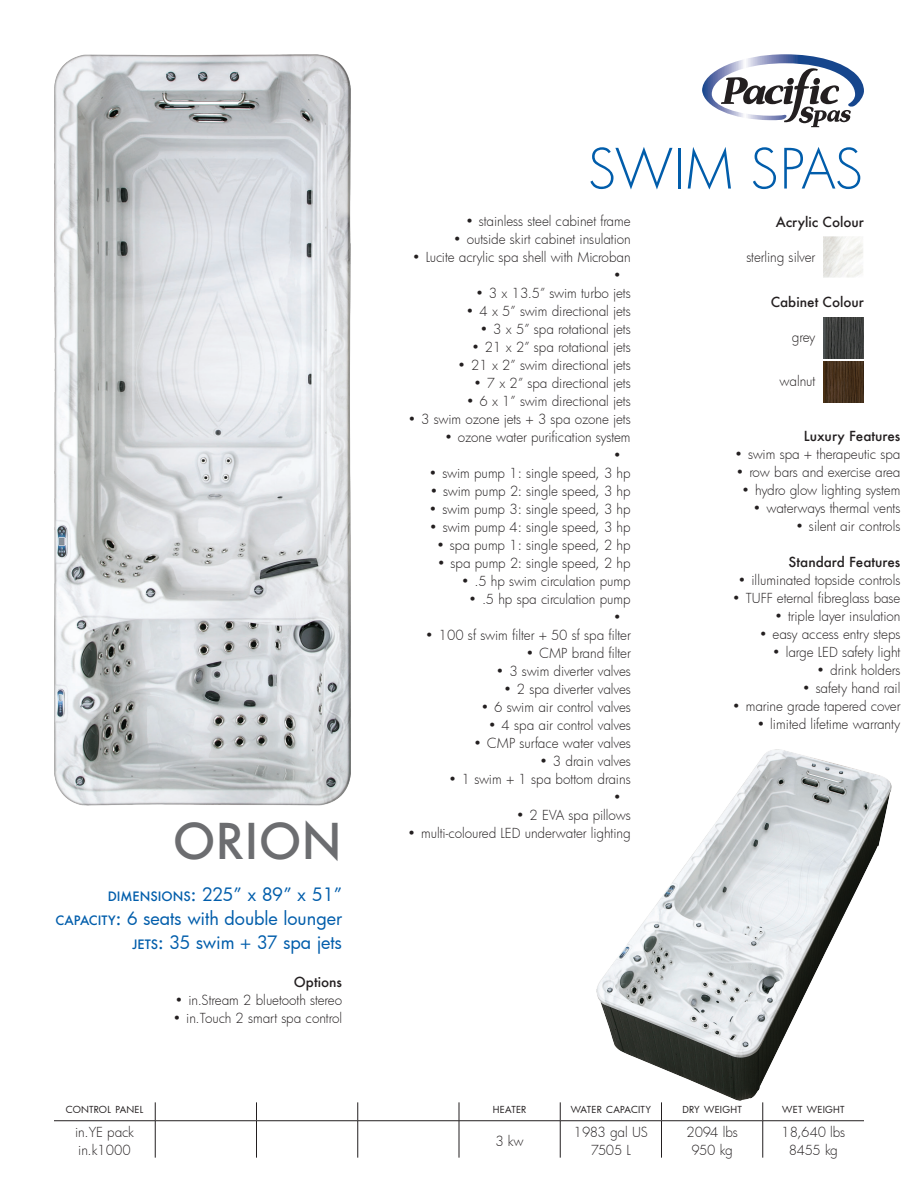
<style>
.page{position:relative;width:918px;height:1188px;background:#fff}
.page>*{position:absolute;margin:0;border:0;box-sizing:border-box;transform-origin:0 0}
.t1{font:300 54px "Futura";letter-spacing:-.01em;color:#015dab}
.t2{font:500 48px "Futura";color:#6c6d70}
.t3{font:18px/24px "Futura";color:#015dab;text-align:right}
.t4{font:300 13.5px/18px "Futura";letter-spacing:-.005em;color:#231f20}
.t5{font:500 13.5px "Futura";color:#231f20}
.t6{font:300 13.5px/18px "Futura";letter-spacing:-.025em;color:#231f20;text-align:center}
.t7{font:9.45px "Futura";letter-spacing:.02em;color:#231f20}
.s1{font-weight:500;font-size:12.6px}
.s2{font-weight:500}
</style>
<div class="page">
<svg style="left:702px;top:54px;width:162px;height:73px"></svg>
<img style="left:596px;top:749px;width:296px;height:351px">
<img style="left:54px;top:55px;width:297px;height:750px">
<img style="left:824px;top:362px;width:40px;height:40px">
<img style="left:824px;top:318px;width:40px;height:40px">
<img style="left:824px;top:237px;width:39px;height:40px">
<svg style="left:155px;top:1102px;width:1px;height:18px"></svg>
<svg style="left:357px;top:1102px;width:1px;height:18px"></svg>
<hr style="left:155px;top:1120px;width:101px;height:1px;background:#231f20">
<hr style="left:155px;top:1121px;width:1px;height:37px;background:#231f20">
<hr style="left:256px;top:1120px;width:102px;height:1px;background:#231f20">
<hr style="left:357px;top:1121px;width:1px;height:37px;background:#231f20">
<svg style="left:256px;top:1102px;width:1px;height:19px"></svg>
<svg style="left:459px;top:1102px;width:1px;height:18px"></svg>
<svg style="left:560px;top:1102px;width:1px;height:18px"></svg>
<svg style="left:661px;top:1102px;width:1px;height:18px"></svg>
<svg style="left:762px;top:1102px;width:1px;height:18px"></svg>
<hr style="left:54px;top:1120px;width:101px;height:1px;background:#231f20">
<hr style="left:256px;top:1121px;width:1px;height:37px;background:#231f20">
<hr style="left:358px;top:1120px;width:101px;height:1px;background:#231f20">
<hr style="left:459px;top:1120px;width:101px;height:1px;background:#231f20">
<hr style="left:459px;top:1121px;width:1px;height:37px;background:#231f20">
<hr style="left:560px;top:1120px;width:102px;height:1px;background:#231f20">
<hr style="left:560px;top:1121px;width:1px;height:37px;background:#231f20">
<hr style="left:662px;top:1120px;width:101px;height:1px;background:#231f20">
<hr style="left:661px;top:1121px;width:1px;height:37px;background:#231f20">
<hr style="left:763px;top:1120px;width:101px;height:1px;background:#231f20">
<hr style="left:762px;top:1121px;width:1px;height:37px;background:#231f20">
<h2 class="t2" style="left:173px;top:808px;width:171px">ORION</h2>
<h3 class="t3" style="left:56px;top:882px;width:288px"><span class="s1">DIMENSIONS</span><span class="s2">:</span> 225” x 89” x 51”<br><span class="s1">CAPACITY</span><span class="s2">:</span> 6 seats with double lounger<br><span class="s1">JETS</span><span class="s2">:</span> 35 swim + 37 spa jets</h3>
<p class="t5" style="left:294px;top:973px;width:50px">Options</p>
<p class="t4" style="left:175px;top:991px;width:169px">• in.Stream 2 bluetooth stereo</p>
<p class="t4" style="left:173px;top:1009px;width:171px">• in.Touch 2 smart spa control</p>
<h1 class="t1" style="left:588px;top:132px;width:278px">SWIM SPAS</h1>
<p class="t4" style="left:465px;top:212px;width:167px">• stainless steel cabinet frame</p>
<p class="t4" style="left:453px;top:230px;width:179px">• outside skirt cabinet insulation</p>
<p class="t4" style="left:613px;top:248px;width:19px;text-indent:-201px">• Lucite acrylic spa shell with Microban •</p>
<p class="t4" style="left:475px;top:284px;width:157px">• 3 x 13.5” swim turbo jets</p>
<p class="t4" style="left:466px;top:302px;width:166px">• 4 x 5” swim directional jets</p>
<p class="t4" style="left:480px;top:320px;width:152px">• 3 x 5” spa rotational jets</p>
<p class="t4" style="left:471px;top:338px;width:161px">• 21 x 2” spa rotational jets</p>
<p class="t4" style="left:458px;top:356px;width:175px">• 21 x 2” swim directional jets</p>
<p class="t4" style="left:473px;top:374px;width:159px">• 7 x 2” spa directional jets</p>
<p class="t4" style="left:466px;top:392px;width:166px">• 6 x 1” swim directional jets</p>
<p class="t4" style="left:408px;top:410px;width:225px">• 3 swim ozone jets + 3 spa ozone jets</p>
<p class="t4" style="left:613px;top:428px;width:19px;text-indent:-169px">• ozone water purification system •</p>
<p class="t4" style="left:429px;top:464px;width:203px">• swim pump 1: single speed, 3 hp</p>
<p class="t4" style="left:430px;top:482px;width:203px">• swim pump 2: single speed, 3 hp</p>
<p class="t4" style="left:429px;top:500px;width:203px">• swim pump 3: single speed, 3 hp</p>
<p class="t4" style="left:429px;top:518px;width:203px">• swim pump 4: single speed, 3 hp</p>
<p class="t4" style="left:436px;top:536px;width:196px">• spa pump 1: single speed, 2 hp</p>
<p class="t4" style="left:437px;top:554px;width:195px">• spa pump 2: single speed, 2 hp</p>
<p class="t4" style="left:461px;top:572px;width:171px">• .5 hp swim circulation pump</p>
<p class="t4" style="left:613px;top:590px;width:19px;text-indent:-145px">• .5 hp spa circulation pump •</p>
<p class="t4" style="left:425px;top:626px;width:207px">• 100 sf swim filter + 50 sf spa filter</p>
<p class="t4" style="left:526px;top:644px;width:107px">• CMP brand filter</p>
<p class="t4" style="left:496px;top:662px;width:136px">• 3 swim diverter valves</p>
<p class="t4" style="left:503px;top:680px;width:129px">• 2 spa diverter valves</p>
<p class="t4" style="left:481px;top:698px;width:152px">• 6 swim air control valves</p>
<p class="t4" style="left:488px;top:716px;width:144px">• 4 spa air control valves</p>
<p class="t4" style="left:473px;top:734px;width:159px">• CMP surface water valves</p>
<p class="t4" style="left:539px;top:752px;width:93px">• 3 drain valves</p>
<p class="t4" style="left:613px;top:770px;width:19px;text-indent:-165px">• 1 swim + 1 spa bottom drains •</p>
<p class="t4" style="left:516px;top:806px;width:116px">• 2 EVA spa pillows</p>
<p class="t4" style="left:408px;top:824px;width:225px">• multi-coloured LED underwater lighting</p>
<p class="t5" style="left:776px;top:213px;width:90px">Acrylic Colour</p>
<p class="t4" style="left:746px;top:248px;width:71px">sterling silver</p>
<p class="t5" style="left:771px;top:293px;width:95px">Cabinet Colour</p>
<p class="t4" style="left:792px;top:328px;width:25px">grey</p>
<p class="t4" style="left:780px;top:372px;width:37px">walnut</p>
<p class="t5" style="left:804px;top:427px;width:98px">Luxury Features</p>
<p class="t4" style="left:735px;top:445px;width:167px">• swim spa + therapeutic spa</p>
<p class="t4" style="left:736px;top:463px;width:166px">• row bars and exercise area</p>
<p class="t4" style="left:742px;top:481px;width:160px">• hydro glow lighting system</p>
<p class="t4" style="left:753px;top:499px;width:149px">• waterways thermal vents</p>
<p class="t4" style="left:795px;top:517px;width:106px">• silent air controls</p>
<p class="t5" style="left:788px;top:553px;width:114px">Standard Features</p>
<p class="t4" style="left:738px;top:571px;width:164px">• illuminated topside controls</p>
<p class="t4" style="left:732px;top:589px;width:170px">• TUFF eternal fibreglass base</p>
<p class="t4" style="left:775px;top:607px;width:127px">• triple layer insulation</p>
<p class="t4" style="left:759px;top:625px;width:143px">• easy access entry steps</p>
<p class="t4" style="left:772px;top:643px;width:130px">• large LED safety light</p>
<p class="t4" style="left:817px;top:661px;width:85px">• drink holders</p>
<p class="t4" style="left:802px;top:679px;width:100px">• safety hand rail</p>
<p class="t4" style="left:732px;top:697px;width:170px">• marine grade tapered cover</p>
<p class="t4" style="left:757px;top:715px;width:145px">• limited lifetime warranty</p>
<p class="t7" style="left:66px;top:1103px;width:79px">CONTROL PANEL</p>
<p class="t7" style="left:493px;top:1103px;width:35px">HEATER</p>
<p class="t7" style="left:571px;top:1103px;width:82px">WATER CAPACITY</p>
<p class="t7" style="left:682px;top:1103px;width:61px">DRY WEIGHT</p>
<p class="t7" style="left:782px;top:1103px;width:64px">WET WEIGHT</p>
<p class="t4" style="left:75px;top:1123px;width:60px">in.YE pack in.k1000</p>
<p class="t4" style="left:495px;top:1132px;width:30px">3 kw</p>
<p class="t4" style="left:574px;top:1123px;width:76px;text-align:center">1983 gal US<br>7505 L</p>
<p class="t6" style="left:686px;top:1123px;width:53px">2094 lbs<br>950 kg</p>
<p class="t4" style="left:781px;top:1123px;width:65px;text-align:center">18,640 lbs<br>8455 kg</p>
</div>
